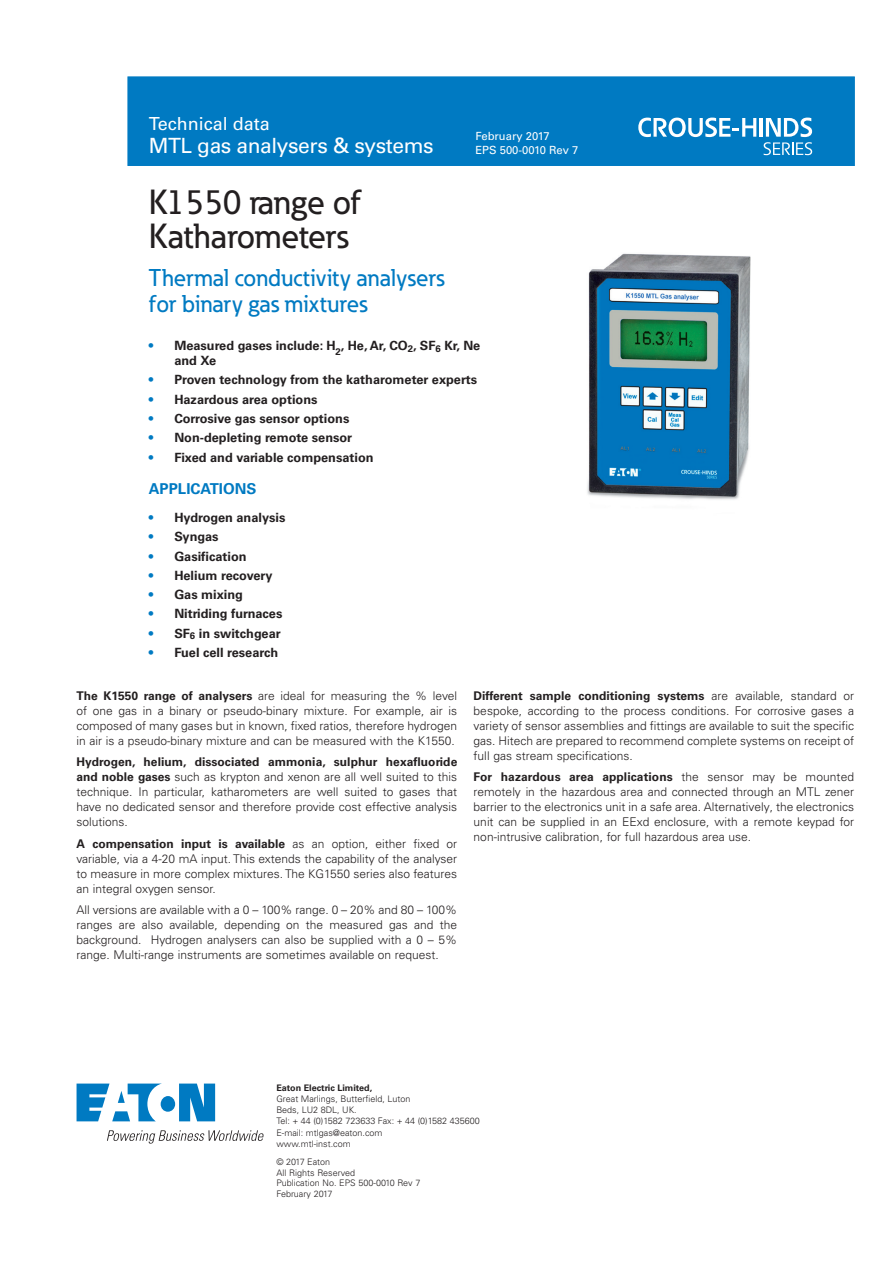
<style>
.page{position:relative;width:893px;height:1263px;background:#fff}
.page>*{position:absolute;margin:0;border:0;box-sizing:border-box;transform-origin:0 0}
.t1{font:500 34.5px/34.5px "Eaton";color:#231f20}
.t2{font:500 24px/25.5px "Eaton";letter-spacing:.005em;color:#007ac2}
.t3{font:21px "Univers LT Pro 55 Roman";letter-spacing:-.02em;color:#fff}
.t4{font:18px "Univers LT Pro 55 Roman";color:#fff}
.t5{font:700 15px "Univers LT Pro 65";color:#007ac2}
.t6{font:700 12.75px/15px "Univers LT Pro 65";color:#231f20}
.t7{font:300 12px/15px "Univers LT Pro 45";color:#231f20;text-align:justify}
.t8{font:700 12px "Univers LT Pro 65";color:#231f20}
.t9{font:11.25px/14.2px "Univers LT Pro 55 Roman";color:#fff}
.t10{font:300 9px/11.2px "Univers LT Pro 45";color:#231f20}
.t11{font:700 9px "Univers LT Pro 65";color:#231f20}
.s1{color:#007ac2}
.s2{font-family:"Univers LT Pro 65";font-weight:700}
.s3{font-family:"Univers LT Pro 45";font-weight:300}
</style>
<div class="page">
<img style="left:587px;top:253px;width:164px;height:247px">
<div style="left:128px;top:77px;width:727px;height:89px;background:#007ac2"></div>
<svg style="left:77px;top:1083px;width:138px;height:38px"></svg>
<svg style="left:107px;top:1130px;width:157px;height:13px"></svg>
<svg style="left:638px;top:117px;width:118px;height:20px"></svg>
<hr style="left:759px;top:118px;width:4px;height:19px;background:#fff">
<svg style="left:763px;top:117px;width:49px;height:38px"></svg>
<h3 class="t4" style="left:149px;top:113px;width:122px">Technical data</h3>
<h3 class="t3" style="left:149px;top:133px;width:286px">MTL gas analysers &amp; systems</h3>
<h1 class="t1" style="left:149px;top:184px;width:215px">K1550 range of<br>Katharometers</h1>
<h2 class="t2" style="left:149px;top:265px;width:297px">Thermal conductivity analysers for binary gas mixtures</h2>
<p class="t9" style="left:475px;top:129px;width:105px">February 2017<br>EPS 500-0010 Rev 7</p>
<p class="t6" style="left:174px;top:338px;width:308px;text-indent:-26px"><span class="s1">•</span> Measured gases include: H<sub>2</sub>, He, Ar, CO<sub>2</sub>, SF<sub>6</sub> Kr, Ne and Xe</p>
<p class="t6" style="left:149px;top:372px;width:330px"><span class="s1">•</span> Proven technology from the katharometer experts</p>
<p class="t6" style="left:149px;top:392px;width:170px"><span class="s1">•</span> Hazardous area options</p>
<p class="t6" style="left:149px;top:411px;width:202px"><span class="s1">•</span> Corrosive gas sensor options</p>
<p class="t6" style="left:149px;top:430px;width:205px"><span class="s1">•</span> Non-depleting remote sensor</p>
<p class="t6" style="left:149px;top:450px;width:226px"><span class="s1">•</span> Fixed and variable compensation</p>
<p class="t5" style="left:149px;top:480px;width:109px">APPLICATIONS</p>
<p class="t6" style="left:149px;top:510px;width:138px"><span class="s1">•</span> Hydrogen analysis</p>
<p class="t6" style="left:149px;top:529px;width:71px"><span class="s1">•</span> Syngas</p>
<p class="t6" style="left:149px;top:548px;width:99px"><span class="s1">•</span> Gasification</p>
<p class="t6" style="left:149px;top:568px;width:125px"><span class="s1">•</span> Helium recovery</p>
<p class="t6" style="left:149px;top:587px;width:96px"><span class="s1">•</span> Gas mixing</p>
<p class="t6" style="left:149px;top:606px;width:135px"><span class="s1">•</span> Nitriding furnaces</p>
<p class="t6" style="left:149px;top:625px;width:133px"><span class="s1">•</span> SF<sub>6</sub> in switchgear</p>
<p class="t6" style="left:149px;top:645px;width:131px"><span class="s1">•</span> Fuel cell research</p>
<p class="t7" style="left:77px;top:688px;width:382px"><span class="s2">The K1550 range of analysers</span> are ideal for measuring the % level of one gas in a binary or pseudo-binary mixture. For example, air is composed of many gases but in known, fixed ratios, therefore hydrogen in air is a pseudo-binary mixture and can be measured with the K1550.</p>
<p class="t8" style="left:77px;top:755px;width:382px">Hydrogen, helium, dissociated ammonia, sulphur hexafluoride</p>
<p class="t7" style="left:77px;top:769px;width:382px"><span class="s2">and noble gases</span> such as krypton and xenon are all well suited to this technique. In particular, katharometers are well suited to gases that have no dedicated sensor and therefore provide cost effective analysis solutions.</p>
<p class="t8" style="left:77px;top:836px;width:382px">A compensation input is available <span class="s3">as an option, either fixed or</span></p>
<p class="t7" style="left:77px;top:851px;width:382px">variable, via a 4-20 mA input. This extends the capability of the analyser to measure in more complex mixtures. The KG1550 series also features an integral oxygen sensor.</p>
<p class="t7" style="left:77px;top:902px;width:382px">All versions are available with a 0 – 100% range. 0 – 20% and 80 – 100% ranges are also available, depending on the measured gas and the background. Hydrogen analysers can also be supplied with a 0 – 5% range. Multi-range instruments are sometimes available on request.</p>
<p class="t8" style="left:474px;top:688px;width:382px">Different sample conditioning systems <span class="s3">are available, standard or</span></p>
<p class="t7" style="left:474px;top:703px;width:382px">bespoke, according to the process conditions. For corrosive gases a variety of sensor assemblies and fittings are available to suit the specific gas. Hitech are prepared to recommend complete systems on receipt of full gas stream specifications.</p>
<p class="t8" style="left:474px;top:770px;width:382px">For hazardous area applications <span class="s3">the sensor may be mounted</span></p>
<p class="t7" style="left:474px;top:784px;width:382px">remotely in the hazardous area and connected through an MTL zener barrier to the electronics unit in a safe area. Alternatively, the electronics unit can be supplied in an EExd enclosure, with a remote keypad for non-intrusive calibration, for full hazardous area use.</p>
<p class="t11" style="left:276px;top:1082px;width:97px">Eaton Electric Limited,</p>
<p class="t10" style="left:276px;top:1093px;width:205px">Great Marlings, Butterfield, Luton<br>Beds, LU2 8DL, UK.<br>Tel: + 44 (0)1582 723633 Fax: + 44 (0)1582 435600<br>E-mail: mtlgas@eaton.com<br>www.mtl-inst.com</p>
<p class="t10" style="left:276px;top:1156px;width:145px;line-height:10.8px">© 2017 Eaton<br>All Rights Reserved<br>Publication No. EPS 500-0010 Rev 7<br>February 2017</p>
</div>
